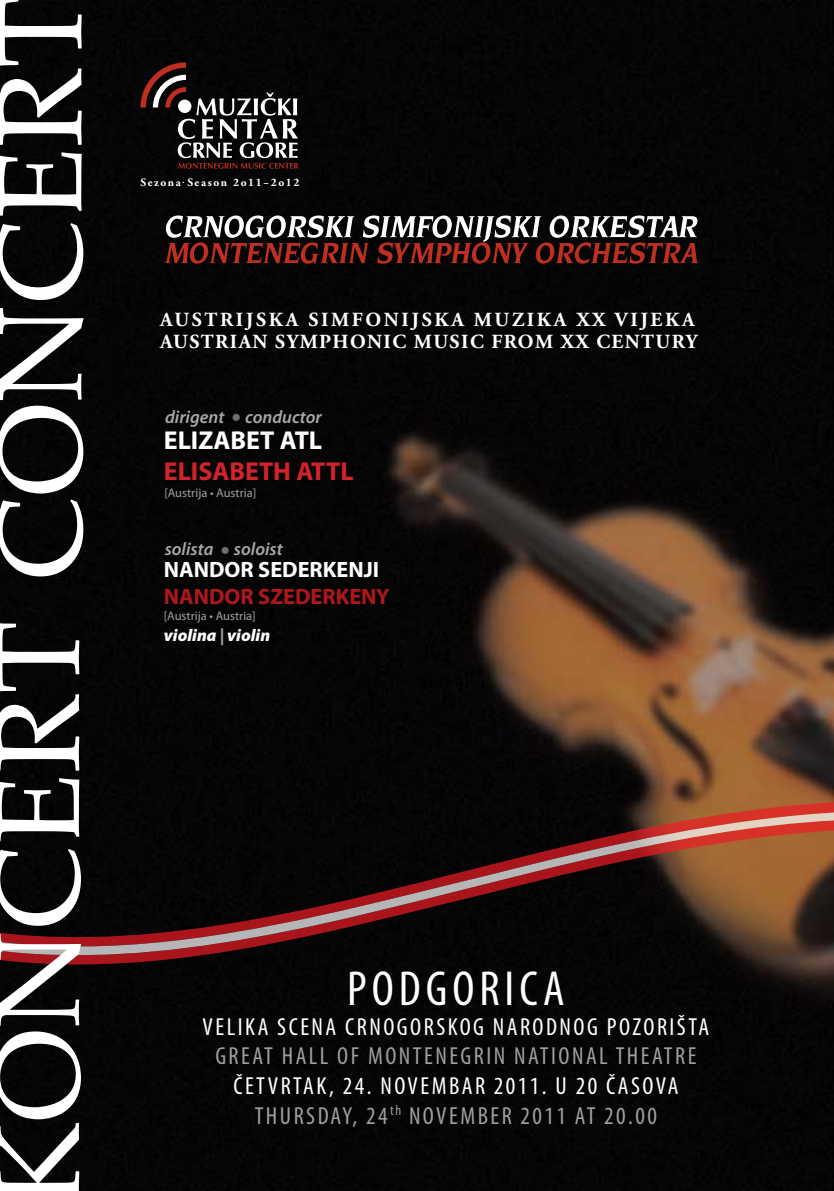
<style>
.page{position:relative;width:834px;height:1191px;background:#fff}
.page>*{position:absolute;margin:0;border:0;box-sizing:border-box;transform-origin:0 0}
.t1{font:118.8px "Palatino Linotype";color:#fff}
.t2{font:condensed 49.4px "Myriad Pro";letter-spacing:.1em;color:#fff}
.t3{font:700 26px "Myriad Pro";color:#d2232a}
.t4{font:700 26px "Myriad Pro";color:#fff}
.t5{font:condensed 24.8px/29.6px "Myriad Pro";letter-spacing:.1em;color:#fff;text-align:center}
.t6{font:condensed 24.8px "Myriad Pro";letter-spacing:.1em;color:#9d9fa2}
.t7{font:700 22.2px "Myriad Pro";color:#fff}
.t8{font:700 22.2px "Myriad Pro";color:#af171c}
.t9{font:700 20px/22px "Adobe Garamond Pro";letter-spacing:.08em;color:#fff}
.t10{font:italic 600 18px "Myriad Pro";color:#a7a9ac}
.t11{font:italic 900 17px "Myriad Pro";color:#fff}
.t12{font:12.4px "Myriad Pro";color:#9d9fa2}
.t13{font:700 11.4px "Adobe Garamond Pro";letter-spacing:.14em;color:#fff}
.s1{font-family:"Adobe Garamond Pro";font-weight:700;font-size:22.8px;color:#6d6f71}
.s2{font-family:"Adobe Garamond Pro";font-weight:700;font-size:22.4px;color:#6d6f71}
.s3{color:#9d9fa2}
</style>
<div class="page">
<img style="left:0;top:0;width:833px;height:1191px">
<svg style="left:140px;top:62px;width:158px;height:107px;background:#352e2e"></svg>
<svg style="left:164px;top:215px;width:534px;height:49px;background:#553b39"></svg>
<svg style="left:0;top:799px;width:833px;height:167px;background:#331b17"></svg>
<h1 class="t1" style="left:-44px;top:580px;width:587px;rotate:-90deg">CONCERT</h1>
<h1 class="t1" style="left:-46px;top:1208px;width:589px;rotate:-90deg">KONCERT</h1>
<p class="t13" style="left:140px;top:175px;width:160px">Sezona <sup>•</sup> Season 2o11−2o12</p>
<p class="t9" style="left:160px;top:309px;width:538px">AUSTRIJSKA SIMFONIJSKA MUZIKA XX VIJEKA<br>AUSTRIAN SYMPHONIC MUSIC FROM XX CENTURY</p>
<p class="t10" style="left:165px;top:405px;width:158px">dirigent <span class="s1">•</span> conductor</p>
<p class="t4" style="left:164px;top:423px;width:160px">ELIZABET ATL</p>
<p class="t3" style="left:164px;top:454px;width:191px">ELISABETH ATTL</p>
<p class="t12" style="left:164px;top:485px;width:93px">[Austrija • Austria]</p>
<p class="t10" style="left:165px;top:537px;width:120px">solista <span class="s2">•</span> soloist</p>
<p class="t7" style="left:164px;top:555px;width:217px">NANDOR SEDERKENJI</p>
<p class="t8" style="left:164px;top:582px;width:227px">NANDOR SZEDERKENY</p>
<p class="t12" style="left:164px;top:608px;width:93px">[Austrija • Austria]</p>
<p class="t11" style="left:164px;top:624px;width:108px">violina <span class="s3">|</span> violin</p>
<h2 class="t2" style="left:347px;top:958px;width:219px">PODGORICA</h2>
<p class="t5" style="left:202px;top:1011px;width:508px">VELIKA SCENA CRNOGORSKOG NARODNOG POZORIŠTA</p>
<p class="t6" style="left:215px;top:1041px;width:482px">GREAT HALL OF MONTENEGRIN NATIONAL THEATRE</p>
<p class="t5" style="left:233px;top:1070px;width:446px">ČETVRTAK, 24. NOVEMBAR 2011. U 20 ČASOVA<br><span class="s3">THURSDAY, 24</span><sup>th</sup> <span class="s3">NOVEMBER 2011 AT 20.00</span></p>
</div>
